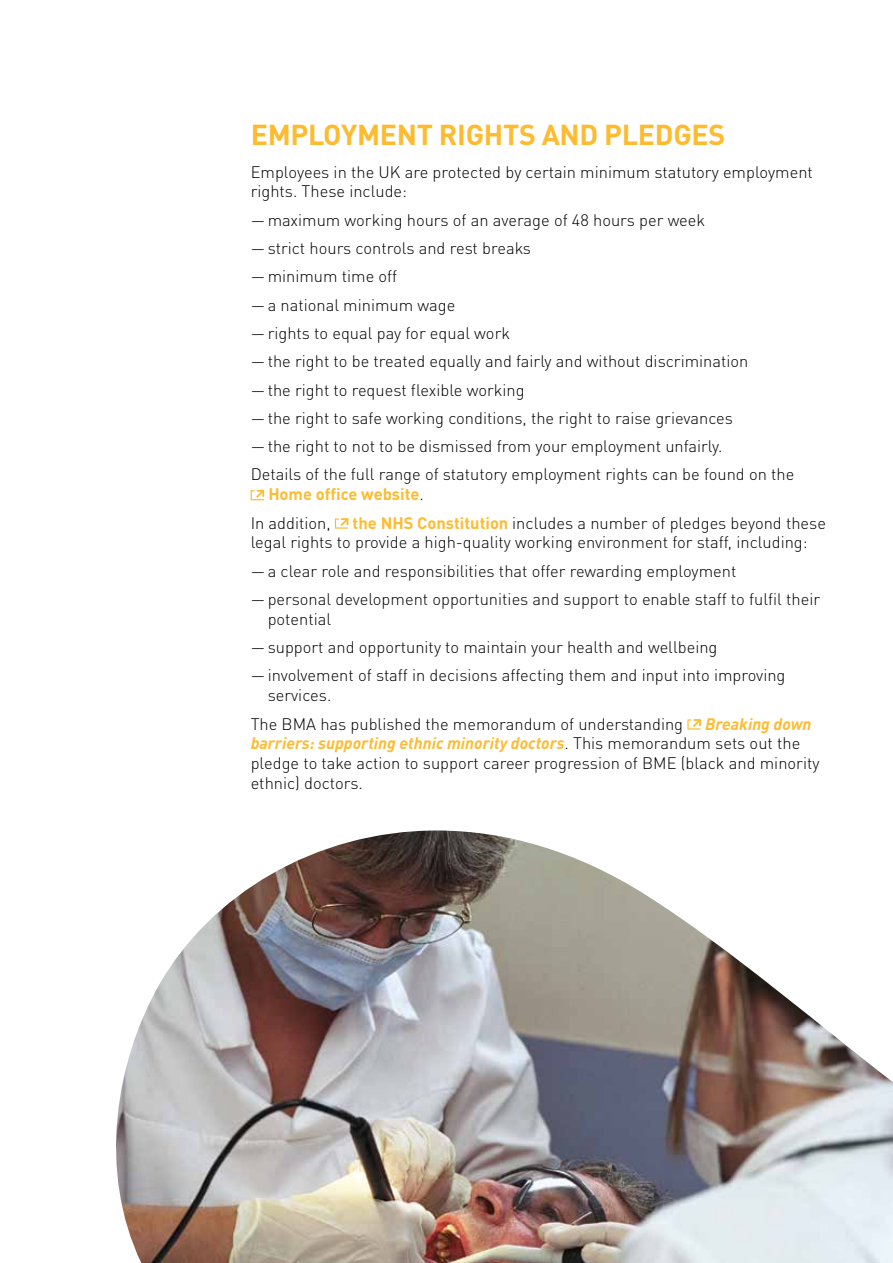
<style>
.page{position:relative;width:893px;height:1263px;background:#fff}
.page>*{position:absolute;margin:0;border:0;box-sizing:border-box;transform-origin:0 0}
.t1{font:700 28.5px "DINOT";letter-spacing:-.01em;color:#fdbb30}
.t2{font:300 16.5px/19.8px "DINOT";color:#000}
.t3{font:700 16.5px/28.3px "DINOT";letter-spacing:-.005em;color:#fdbb30}
.s1{font-weight:300;color:#000}
.s2{font-weight:700;color:#fdbb30}
.s3{font-weight:700;font-style:italic;color:#fdbb30}
</style>
<div class="page">
<svg style="left:251px;top:490px;width:13px;height:10px"></svg>
<svg style="left:335px;top:518px;width:13px;height:11px"></svg>
<svg style="left:687px;top:719px;width:14px;height:11px"></svg>
<img style="left:116px;top:830px;width:777px;height:433px">
<h1 class="t1" style="left:251px;top:116px;width:20px">Emp</h1>
<h1 class="t1" style="left:308px;top:116px;width:416px">loym ent rights and pledges</h1>
<p class="t2" style="left:251px;top:162px;width:564px">Employees in the UK are protected by certain minimum statutory employment rights. These include:</p>
<p class="t2" style="left:251px;top:210px;width:456px">— maximum working hours of an average of 48 hours per week</p>
<p class="t2" style="left:251px;top:238px;width:282px">— strict hours controls and rest breaks</p>
<p class="t2" style="left:251px;top:266px;width:148px">— minimum time off</p>
<p class="t2" style="left:251px;top:295px;width:206px">— a national minimum wage</p>
<p class="t2" style="left:251px;top:323px;width:261px">— rights to equal pay for equal work</p>
<p class="t2" style="left:251px;top:351px;width:499px">— the right to be treated equally and fairly and without discrimination</p>
<p class="t2" style="left:251px;top:380px;width:276px">— the right to request flexible working</p>
<p class="t2" style="left:251px;top:408px;width:484px">— the right to safe working conditions, the right to raise grievances</p>
<p class="t2" style="left:251px;top:432px;width:545px;line-height:28.3px">— the right to not to be dismissed from your employment unfairly.<br>Details of the full range of statutory employment rights can be found on the</p>
<p class="t3" style="left:251px;top:480px;width:175px;text-indent:18px">H ome office website<span class="s1">.<br>In addition,</span></p>
<p class="t2" style="left:251px;top:513px;width:577px;text-indent:102px"><span class="s2">the NHS Constitution</span> includes a number of pledges beyond these legal rights to provide a high-quality working environment for staff, including:</p>
<p class="t2" style="left:251px;top:561px;width:487px">— a clear role and responsibilities that offer rewarding employment</p>
<p class="t2" style="left:268px;top:589px;width:554px;text-indent:-17px">— personal development opportunities and support to enable staff to fulfil their potential</p>
<p class="t2" style="left:251px;top:637px;width:468px">— support and opportunity to maintain your health and wellbeing</p>
<p class="t2" style="left:268px;top:665px;width:519px;text-indent:-17px">— involvement of staff in decisions affecting them and input into improving services.</p>
<p class="t2" style="left:251px;top:713px;width:434px">The BMA has published the memorandum of understanding</p>
<p class="t2" style="left:251px;top:714px;width:570px;text-indent:454px"><span class="s3">Breaking down barriers: supporting ethnic minority doctors</span>. This memorandum sets out the pledge to take action to support career progression of BME (black and minority ethnic) doctors.</p>
</div>
